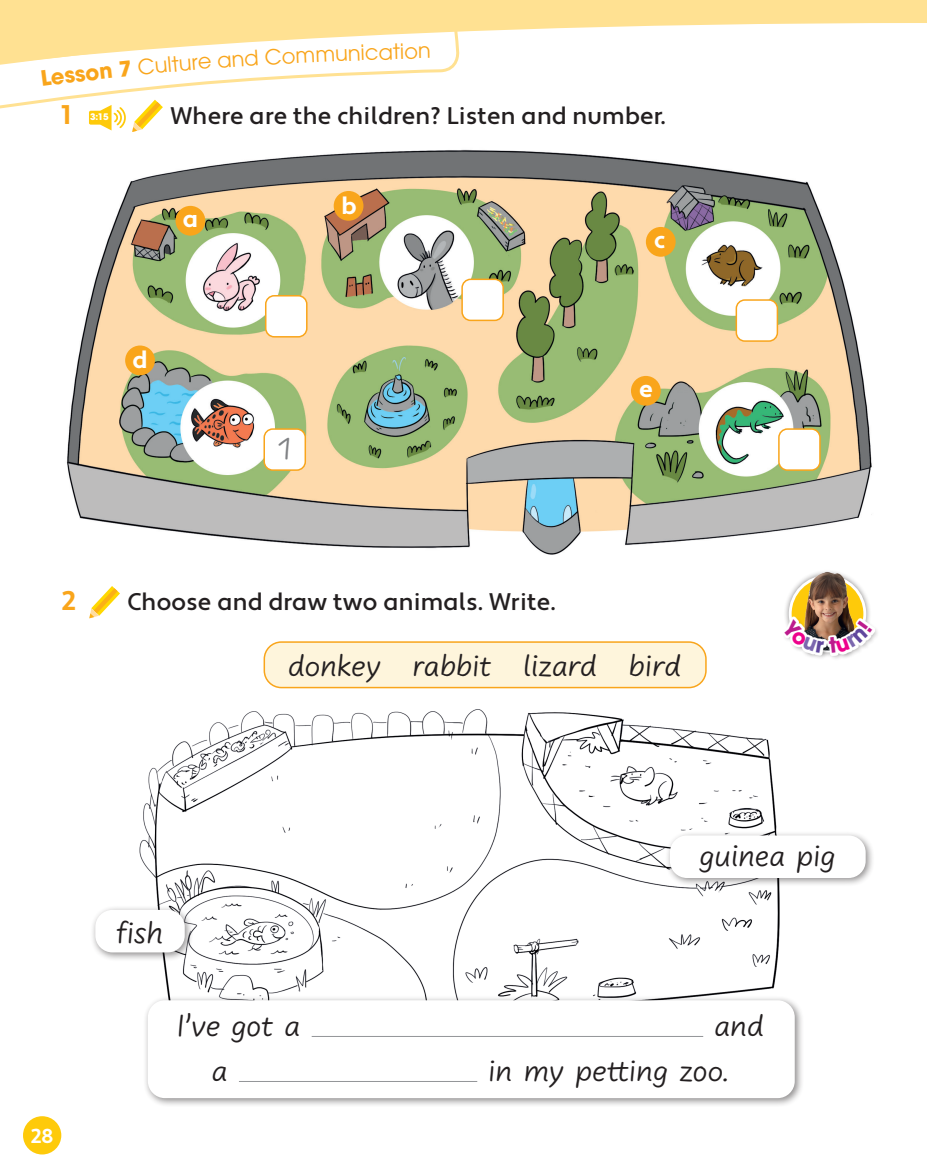
<style>
.page{position:relative;width:927px;height:1169px;background:#fff}
.page>*{position:absolute;margin:0;border:0;box-sizing:border-box;transform-origin:0 0}
._00_Exercise_text_in{font:31.5px "Uberhand Pro";color:#231f20}
._00_Wordpool_Text{font:31.5px "Uberhand Pro";color:#231f20}
._00_Example_In_Tick{font:31.5px "Uberhand Pro";color:#808285}
._00_Rubric{font:700 27px "Apertura";color:#f9a51b}
._00_Rubric-2{font:500 24px "Apertura";letter-spacing:.01em;color:#231f20}
.t1{font:700 24px "Apertura";color:#fff}
.t2{font:21px "ITC Avant Garde Pro";color:#f9a51b}
.t3{font:700 21px "ITC Avant Garde Pro";color:#f9a51b}
.t4{font:700 20.25px "Apertura";color:#fff}
.t5{font:700 9px "ITC Avant Garde Pro";color:#fff}
</style>
<div class="page">
<img style="left:139px;top:685px;width:641px;height:310px">
<div style="left:782px;top:569px;width:89px;height:88px;background:#231f20;opacity:.5"></div>
<img style="left:796px;top:569px;width:71px;height:47px">
<div style="left:782px;top:616px;width:97px;height:45px;background:#231f20;opacity:.75"></div>
<svg style="left:782px;top:616px;width:92px;height:40px"></svg>
<img style="left:66px;top:149px;width:806px;height:406px">
<div style="left:264px;top:429px;width:41px;height:41px;background:#fff;border-radius:9px"></div>
<div style="left:263px;top:428px;width:43px;height:43px;border:2px solid #f9a51b;border-radius:9px"></div>
<div style="left:736px;top:300px;width:41px;height:41px;background:#fff;border-radius:9px"></div>
<div style="left:735px;top:299px;width:42px;height:43px;border:2px solid #f9a51b;border-radius:9px"></div>
<div style="left:265px;top:296px;width:42px;height:41px;background:#fff;border-radius:9px"></div>
<div style="left:265px;top:295px;width:42px;height:42px;border:2px solid #f9a51b;border-radius:9px"></div>
<div style="left:778px;top:429px;width:41px;height:41px;background:#fff;border-radius:9px"></div>
<div style="left:777px;top:428px;width:43px;height:43px;border:2px solid #f9a51b;border-radius:9px"></div>
<div style="left:462px;top:279px;width:41px;height:41px;background:#fff;border-radius:9px"></div>
<div style="left:461px;top:278px;width:42px;height:43px;border:2px solid #f9a51b;border-radius:9px"></div>
<div style="left:664px;top:830px;width:210px;height:57px;background:#231f20;opacity:.5"></div>
<div style="left:669px;top:835px;width:196px;height:43px;background:#fff;border-radius:17px"></div>
<div style="left:90px;top:904px;width:104px;height:57px;background:#231f20;opacity:.5"></div>
<div style="left:95px;top:910px;width:90px;height:42px;background:#fff;border-radius:17px"></div>
<div style="left:143px;top:995px;width:660px;height:112px;background:#231f20;opacity:.5"></div>
<div style="left:148px;top:1000px;width:646px;height:98px;background:#fff;border-radius:17px"></div>
<hr style="left:311px;top:1036px;width:392px;height:1px;background:#939598">
<hr style="left:239px;top:1081px;width:238px;height:1px;background:#939598">
<div style="left:333px;top:191px;width:30px;height:30px;background:#f9a51b;border-radius:50%"></div>
<div style="left:645px;top:227px;width:30px;height:30px;background:#f9a51b;border-radius:50%"></div>
<div style="left:175px;top:206px;width:30px;height:30px;background:#f9a51b;border-radius:50%"></div>
<div style="left:125px;top:345px;width:30px;height:30px;background:#f9a51b;border-radius:50%"></div>
<div style="left:630px;top:376px;width:30px;height:30px;background:#f9a51b;border-radius:50%"></div>
<svg style="left:89px;top:586px;width:31px;height:33px"></svg>
<div style="left:264px;top:642px;width:441px;height:45px;background:#fef5dc;border-radius:17px"></div>
<div style="left:263px;top:641px;width:443px;height:47px;border:2px solid #f9a51b;border-radius:17px"></div>
<div style="left:23px;top:1116px;width:38px;height:38px;background:#feca0a;border-radius:50%"></div>
<svg style="left:0;top:0;width:926px;height:32px;background:#ffe49d"></svg>
<svg style="left:782px;top:619px;width:90px;height:34px"></svg>
<svg style="left:0;top:29px;width:460px;height:103px"></svg>
<p class="t3" style="left:39px;top:64px;width:60px;rotate:-7deg">Lesso</p>
<p class="t2" style="left:154px;top:52px;width:58px;rotate:-5deg">ulture</p>
<p class="t2" style="left:315px;top:41px;width:79px;rotate:-2deg">munica</p>
<p class="t2" style="left:392px;top:38px;width:39px;rotate:-1deg">tion</p>
<p class="_00_Rubric" style="left:61px;top:98px;width:12px">1</p>
<p class="t5" style="left:90px;top:111px;width:20px">3:15</p>
<p class="_00_Rubric-2" style="left:170px;top:101px;width:497px">Where are the children? Listen and number.</p>
<p class="t1" style="left:183px;top:204px;width:17px">a</p>
<p class="t1" style="left:132px;top:345px;width:16px">d</p>
<p class="t1" style="left:341px;top:191px;width:17px">b</p>
<p class="_00_Example_In_Tick" style="left:277px;top:426px;width:16px">1</p>
<p class="_00_Rubric" style="left:61px;top:585px;width:16px">2</p>
<p class="_00_Rubric-2" style="left:127px;top:587px;width:430px">Choose and draw two animals. Write.</p>
<p class="t1" style="left:654px;top:225px;width:12px">c</p>
<p class="t1" style="left:638px;top:374px;width:15px">e</p>
<p class="_00_Wordpool_Text" style="left:288px;top:643px;width:394px">donkey rabbit lizard bird</p>
<p class="t4" style="left:30px;top:1123px;width:25px">28</p>
<p class="_00_Exercise_text_in" style="left:116px;top:910px;width:49px">fish</p>
<p class="_00_Exercise_text_in" style="left:699px;top:833px;width:138px">guinea pig</p>
<p class="_00_Exercise_text_in" style="left:177px;top:1003px;width:125px">I’ve got a</p>
<p class="_00_Exercise_text_in" style="left:714px;top:1003px;width:51px">and</p>
<p class="_00_Exercise_text_in" style="left:212px;top:1048px;width:17px">a</p>
<p class="_00_Exercise_text_in" style="left:488px;top:1048px;width:242px">in my petting zoo.</p>
</div>
